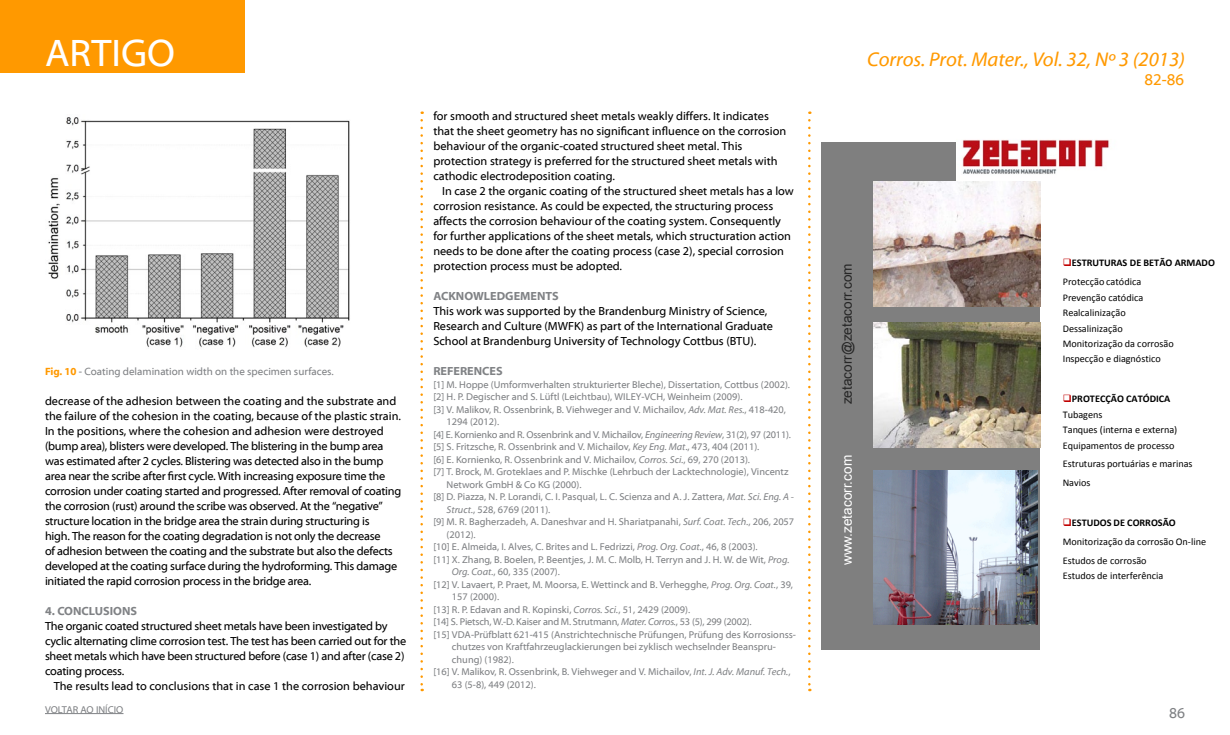
<style>
.page{position:relative;width:1230px;height:735px;background:#fff}
.page>*{position:absolute;margin:0;border:0;box-sizing:border-box;transform-origin:0 0}
.t1{font:38.75px "Myriad Web Pro";color:#fff}
.t2{font:italic 20px "Myriad Web Pro";color:#f90}
.t3{font:16.25px "Myriad Web Pro";color:#f90}
.t4{font:15px "Myriad Web Pro";color:#808285}
.t5{font:13.62px "Arial";letter-spacing:.005em;color:#262626}
.t6{font:13.62px "Arial";color:#fff}
.t7{font:11.88px/15px "Myriad Web Pro";letter-spacing:-.02em;color:#000}
.t8{font:11.88px/15px "Myriad Web Pro";color:#000}
.t9{font:700 11.88px "Myriad Web Pro";color:#808285}
.t10{font:10.62px "Myriad Web Pro";color:#808285}
.t11{font:10.25px/15.4px "Calibri";color:#000}
.t12{font:700 10.25px/18.9px "Calibri";letter-spacing:-.005em;color:#000}
.t13{font:10px "Myriad Web Pro";color:#808285}
.t14{font:10px "Myriad Web Pro";letter-spacing:-.02em;color:#808285}
.s1{font-weight:700;color:#f90}
.s2{font-style:italic}
.s3{color:#c00000}
.s4{font-weight:400}
.s5{font-weight:700}
</style>
<div class="page">
<div style="left:0;top:0;width:245px;height:72px;background:#f90"></div>
<svg style="left:808px;top:120px;width:3px;height:571px"></svg>
<hr style="left:45px;top:713px;width:79px;height:1px;background:#808285">
<svg style="left:420px;top:120px;width:3px;height:571px"></svg>
<img style="left:48px;top:117px;width:302px;height:231px">
<div style="left:822px;top:143px;width:218px;height:507px;background:#7f7f7f"></div>
<img style="left:956px;top:139px;width:153px;height:44px">
<img style="left:873px;top:470px;width:165px;height:155px">
<img style="left:873px;top:323px;width:167px;height:125px">
<img style="left:873px;top:181px;width:167px;height:125px">
<h1 class="t1" style="left:45px;top:32px;width:132px">artigo</h1>
<p class="t10" style="left:45px;top:366px;width:290px"><span class="s1">Fig. 10</span> - Coating delamination width on the specimen surfaces.</p>
<p class="t7" style="left:45px;top:394px;width:358px">decrease of the adhesion between the coating and the substrate and the failure of the cohesion in the coating, because of the plastic strain.<br>In the positions, where the cohesion and adhesion were destroyed (bump area), blisters were developed. The blistering in the bump area was estimated after 2 cycles. Blistering was detected also in the bump area near the scribe after first cycle. With increasing exposure time the corrosion under coating started and progressed. After removal of coating the corrosion (rust) around the scribe was observed. At the “negative” structure location in the bridge area the strain during structuring is<br>high. The reason for the coating degradation is not only the decrease<br>of adhesion between the coating and the substrate but also the defects developed at the coating surface during the hydroforming. This damage initiated the rapid corrosion process in the bridge area.</p>
<p class="t9" style="left:45px;top:604px;width:93px">4. CONCLUSIONS</p>
<p class="t7" style="left:45px;top:619px;width:363px">The organic coated structured sheet metals have been investigated by cyclic alternating clime corrosion test. The test has been carried out for the sheet metals which have been structured before (case 1) and after (case 2) coating process.</p>
<p class="t8" style="left:54px;top:679px;width:353px">The results lead to conclusions that in case 1 the corrosion behaviour</p>
<p class="t13" style="left:45px;top:704px;width:24px">VOLTAR</p>
<p class="t13" style="left:80px;top:704px;width:39px">AO INÍCIO</p>
<p class="t8" style="left:433px;top:109px;width:354px">for smooth and structured sheet metals weakly differs. It indicates that the sheet geometry has no significant influence on the corrosion behaviour of the organic-coated structured sheet metal. This protection strategy is preferred for the structured sheet metals with cathodic electrodeposition coating.</p>
<p class="t8" style="left:433px;top:184px;width:362px;text-indent:9px">In case 2 the organic coating of the structured sheet metals has a low corrosion resistance. As could be expected, the structuring process affects the corrosion behaviour of the coating system. Consequently for further applications of the sheet metals, which structuration action needs to be done after the coating process (case 2), special corrosion protection process must be adopted.</p>
<p class="t9" style="left:433px;top:289px;width:126px">ACKNOWLEDGEMENTS</p>
<p class="t8" style="left:433px;top:304px;width:341px">This work was supported by the Brandenburg Ministry of Science,<br>Research and Culture (MWFK) as part of the International Graduate<br>School at Brandenburg University of Technology Cottbus (BTU).</p>
<p class="t9" style="left:433px;top:364px;width:70px">REFERENCES</p>
<p class="t13" style="left:433px;top:379px;width:358px">[1] M. Hoppe (Umformverhalten strukturierter Bleche), Dissertation, Cottbus (2002).</p>
<p class="t13" style="left:433px;top:391px;width:311px">[2] H. P. Degischer and S. Lüftl (Leichtbau), WILEY-VCH, Weinheim (2009).</p>
<p class="t13" style="left:433px;top:404px;width:354px">[3] V. Malikov, R. Ossenbrink, B. Viehweger and V. Michailov, <span class="s2">Adv. Mat. Res.</span>, 418-420,</p>
<p class="t13" style="left:447px;top:416px;width:54px">1294 (2012).</p>
<p class="t14" style="left:433px;top:429px;width:359px">[4] E. Kornienko and R. Ossenbrink and V. Michailov, <span class="s2">Engineering Review</span>, 31(2), 97 (2011).</p>
<p class="t13" style="left:433px;top:441px;width:328px">[5] S. Fritzsche, R. Ossenbrink and V. Michailov, <span class="s2">Key Eng. Mat</span>., 473, 404 (2011).</p>
<p class="t13" style="left:433px;top:454px;width:318px">[6] E. Kornienko, R. Ossenbrink and V. Michailov, <span class="s2">Corros. Sci.</span>, 69, 270 (2013).</p>
<p class="t13" style="left:433px;top:466px;width:357px">[7] T. Brock, M. Groteklaes and P. Mischke (Lehrbuch der Lacktechnologie), Vincentz</p>
<p class="t13" style="left:447px;top:479px;width:136px">Network GmbH &amp; Co KG (2000).</p>
<p class="t13" style="left:433px;top:491px;width:362px">[8] D. Piazza, N. P. Lorandi, C. I. Pasqual, L. C. Scienza and A. J. Zattera, <span class="s2">Mat. Sci. Eng. A -</span></p>
<p class="t13" style="left:447px;top:504px;width:105px"><span class="s2">Struct.</span>, 528, 6769 (2011).</p>
<p class="t13" style="left:433px;top:516px;width:362px">[9] M. R. Bagherzadeh, A. Daneshvar and H. Shariatpanahi, <span class="s2">Surf. Coat. Tech.</span>, 206, 2057</p>
<p class="t13" style="left:447px;top:529px;width:31px">(2012).</p>
<p class="t13" style="left:433px;top:541px;width:326px">[10] E. Almeida, I. Alves, C. Brites and L. Fedrizzi, <span class="s2">Prog. Org. Coat.</span>, 46, 8 (2003).</p>
<p class="t13" style="left:433px;top:554px;width:358px">[11] X. Zhang, B. Boelen, P. Beentjes, J. M. C. Molb, H. Terryn and J. H. W. de Wit, <span class="s2">Prog.</span></p>
<p class="t13" style="left:452px;top:566px;width:110px"><span class="s2">Org. Coat.</span>, 60, 335 (2007).</p>
<p class="t13" style="left:433px;top:579px;width:361px">[12] V. Lavaert, P. Praet, M. Moorsa, E. Wettinck and B. Verhegghe, <span class="s2">Prog. Org. Coat.</span>, 39,</p>
<p class="t13" style="left:452px;top:591px;width:49px">157 (2000).</p>
<p class="t13" style="left:433px;top:604px;width:258px">[13] R. P. Edavan and R. Kopinski, <span class="s2">Corros. Sci.</span>, 51, 2429 (2009).</p>
<p class="t14" style="left:433px;top:616px;width:320px">[14] S. Pietsch, W.-D. Kaiser and M. Strutmann, <span class="s2">Mater. Corros.</span>, 53 (5), 299 (2002).</p>
<p class="t13" style="left:433px;top:629px;width:364px">[15] VDA-Prüfblatt 621-415 (Anstrichtechnische Prüfungen, Prüfung des Korrosionss-</p>
<p class="t13" style="left:452px;top:641px;width:326px">chutzes von Kraftfahrzeuglackierungen bei zyklisch wechselnder Beanspru-</p>
<p class="t13" style="left:452px;top:654px;width:63px">chung) (1982).</p>
<p class="t13" style="left:433px;top:666px;width:359px">[16] V. Malikov, R. Ossenbrink, B. Viehweger and V. Michailov, <span class="s2">Int. J. Adv. Manuf. Tech.</span>,</p>
<p class="t13" style="left:452px;top:679px;width:85px">63 (5-8), 449 (2012).</p>
<h2 class="t2" style="left:867px;top:48px;width:319px">Corros. Prot. Mater., Vol. 32, Nº 3 (2013)</h2>
<h3 class="t3" style="left:1145px;top:71px;width:41px">82-86</h3>
<h3 class="t5" style="left:838px;top:404px;width:142px;rotate:-90deg">zetacorr@zetacorr.com</h3>
<h3 class="t6" style="left:838px;top:565px;width:112px;rotate:-90deg">www.zetacorr.com</h3>
<p class="t12" style="left:1063px;top:253px;width:154px"><span class="s3">❑</span>ESTRUTURAS DE BETÃO ARMADO<br><span class="s4">Protecção catódica</span></p>
<p class="t11" style="left:1063px;top:289px;width:113px">Prevenção catódica<br>Realcalinização<br>Dessalinização<br>Monitorização da corrosão<br>Inspecção e diagnóstico</p>
<p class="t11" style="left:1063px;top:391px;width:116px"><span class="s3">❑</span><span class="s5">PROTECÇÃO CATÓDICA<br></span>Tubagens<br>Tanques (interna e externa)<br>Equipamentos de processo</p>
<p class="t11" style="left:1063px;top:454px;width:131px;line-height:18.9px">Estruturas portuárias e marinas<br>Navios</p>
<p class="t11" style="left:1063px;top:513px;width:145px;line-height:18.9px"><span class="s3">❑</span><span class="s5">ESTUDOS DE CORROSÃO<br></span>Monitorização da corrosão On-line<br>Estudos de corrosão</p>
<p class="t11" style="left:1063px;top:568px;width:102px">Estudos de interferência</p>
<h3 class="t4" style="left:1169px;top:705px;width:17px">86</h3>
</div>
